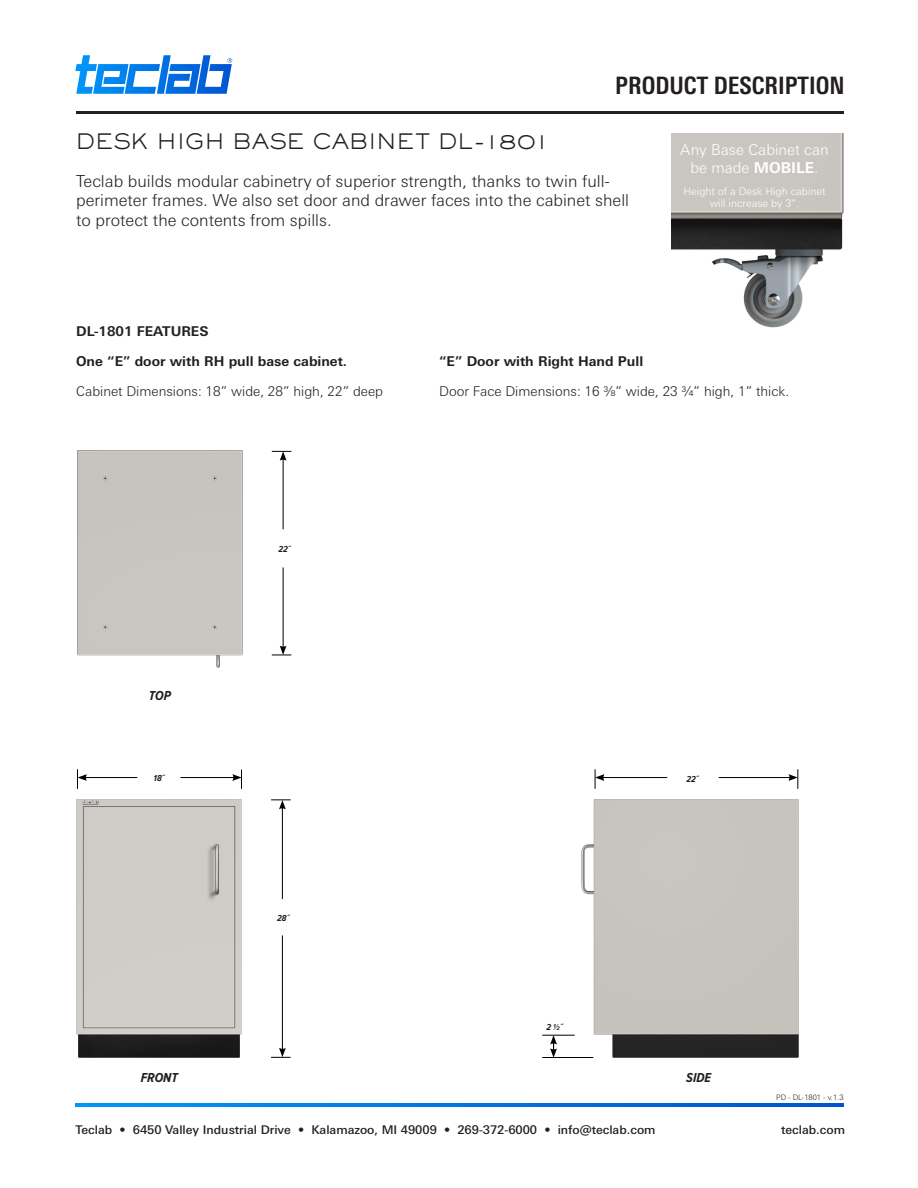
<style>
.page{position:relative;width:918px;height:1188px;background:#fff}
.page>*{position:absolute;margin:0;border:0;box-sizing:border-box;transform-origin:0 0}
.t1{font:700 condensed 24px "Univers Next Pro";color:#231f20}
.t2{font:300 21px "Sackers Gothic Std";color:#231f20}
.t3{font:300 16.5px/19.8px "Univers Next Pro";color:#231f20}
.t4{font:300 15px/18px "Univers Next Pro";color:#fff;text-align:center}
.t5{font:300 13.5px "Univers Next Pro";color:#231f20}
.t6{font:700 13.5px "Univers Next Pro";color:#231f20}
.t7{font:italic 700 13.5px "Proxima Nova Cond";color:#231f20}
.t8{font:500 12px "Univers Next Pro";color:#231f20}
.t9{font:300 10.5px/12.6px "Univers Next Pro";color:#fff;text-align:center}
.t10{font:italic 700 9px "Proxima Nova Cond";letter-spacing:.175em;color:#231f20}
.t11{font:300 7.5px "Univers Next Pro";color:#231f20}
.s1{font-weight:700}
</style>
<div class="page">
<img style="left:581px;top:799px;width:218px;height:259px">
<img style="left:76px;top:799px;width:166px;height:259px">
<svg style="left:75px;top:55px;width:157px;height:39px"></svg>
<svg style="left:76px;top:1104px;width:768px;height:3px;background:#0074e6"></svg>
<hr style="left:76px;top:111px;width:768px;height:3px;background:#231f20">
<hr style="left:180px;top:777px;width:55px;height:1px;background:#000">
<hr style="left:85px;top:777px;width:52px;height:1px;background:#000">
<svg style="left:77px;top:769px;width:10px;height:20px"></svg>
<svg style="left:232px;top:770px;width:10px;height:19px"></svg>
<hr style="left:719px;top:777px;width:72px;height:1px;background:#000">
<hr style="left:602px;top:777px;width:65px;height:1px;background:#000">
<svg style="left:788px;top:769px;width:11px;height:20px"></svg>
<svg style="left:595px;top:769px;width:9px;height:20px"></svg>
<hr style="left:283px;top:567px;width:1px;height:81px;background:#000">
<hr style="left:283px;top:458px;width:1px;height:71px;background:#000">
<svg style="left:272px;top:646px;width:19px;height:10px"></svg>
<svg style="left:272px;top:451px;width:19px;height:10px"></svg>
<hr style="left:282px;top:935px;width:1px;height:115px;background:#000">
<hr style="left:282px;top:807px;width:1px;height:92px;background:#000">
<svg style="left:271px;top:800px;width:20px;height:9px"></svg>
<svg style="left:271px;top:1048px;width:20px;height:10px"></svg>
<svg style="left:550px;top:1036px;width:7px;height:21px"></svg>
<hr style="left:542px;top:1057px;width:51px;height:1px;background:#000">
<hr style="left:542px;top:1035px;width:33px;height:1px;background:#000">
<img style="left:77px;top:450px;width:166px;height:218px">
<img style="left:671px;top:134px;width:172px;height:194px">
<p class="t1" style="left:615px;top:71px;width:231px">PRODUCT DESCRIPTION</p>
<p class="t2" style="left:76px;top:128px;width:473px">DESK HIGH BASE CABINET DL-1801</p>
<p class="t3" style="left:76px;top:171px;width:555px">Teclab builds modular cabinetry of superior strength, thanks to twin full&shy;perimeter frames. We also set door and drawer faces into the cabinet shell to protect the contents from spills.</p>
<p class="t4" style="left:680px;top:140px;width:150px">Any Base Cabinet can be made <span class="s1">MOBILE</span>.</p>
<p class="t9" style="left:684px;top:185px;width:143px">Height of a Desk High cabinet will increase by 3”.</p>
<p class="t6" style="left:76px;top:323px;width:134px">DL-1801 FEATURES</p>
<p class="t6" style="left:76px;top:353px;width:272px">One “E” door with RH pull base cabinet.</p>
<p class="t5" style="left:76px;top:383px;width:309px">Cabinet Dimensions: 18” wide, 28” high, 22” deep</p>
<p class="t6" style="left:439px;top:353px;width:206px">“E” Door with Right Hand Pull</p>
<p class="t5" style="left:439px;top:383px;width:351px">Door Face Dimensions: 16 3/8” wide, 23 3/4” high, 1” thick.</p>
<p class="t7" style="left:149px;top:690px;width:24px">TOP</p>
<p class="t10" style="left:154px;top:774px;width:12px">18˝</p>
<p class="t10" style="left:279px;top:545px;width:14px">22˝</p>
<p class="t10" style="left:277px;top:914px;width:14px">28˝</p>
<p class="t10" style="left:547px;top:1022px;width:18px">2 1/2˝</p>
<p class="t10" style="left:686px;top:775px;width:14px">22˝</p>
<p class="t7" style="left:141px;top:1071px;width:38px">FRONT</p>
<p class="t7" style="left:686px;top:1071px;width:26px">SIDE</p>
<p class="t11" style="left:776px;top:1093px;width:69px">PD - DL-1801 - v.1.3</p>
<p class="t8" style="left:76px;top:1123px;width:582px">Teclab • 6450 Valley Industrial Drive • Kalamazoo, MI 49009 • 269-372-6000 • info@teclab.com</p>
<p class="t8" style="left:781px;top:1123px;width:65px">teclab.com</p>
</div>
